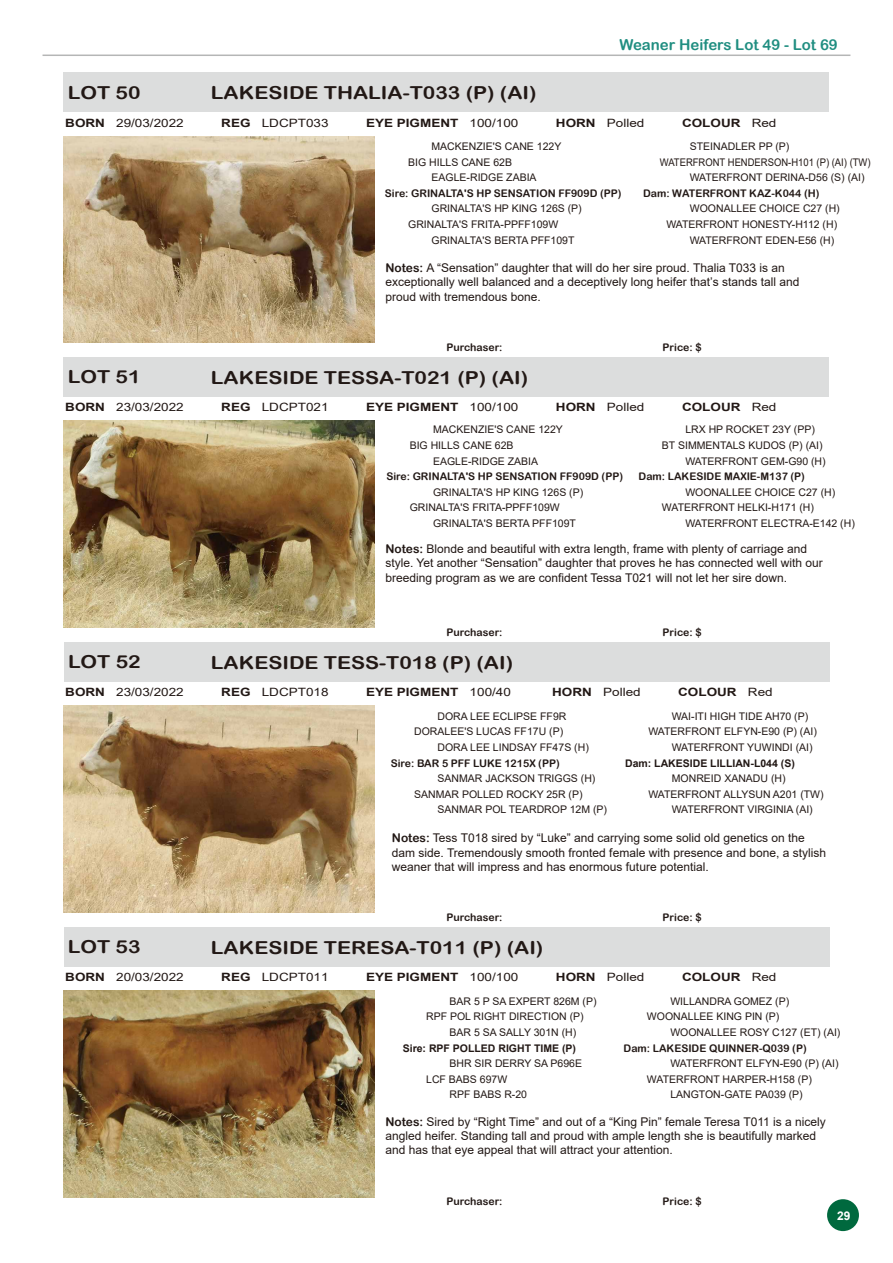
<style>
.page{position:relative;width:893px;height:1263px;background:#fff}
.page>*{position:absolute;margin:0;border:0;box-sizing:border-box;transform-origin:0 0}
.t1{font:17.85px "Arial Rounded MT Bold";color:#221815;scale:1.18 1}
.t2{font:15px "Arial Rounded MT Bold";color:#208e81}
.t3{font:12px/14.4px "Arial";color:#221815}
.t4{font:700 12px "Arial";color:#fff}
.t5{font:11.4px "Arial";color:#221815;scale:1.18 1}
.t6{font:700 11.4px "Arial";color:#221815;scale:1.18 1}
.t7{font:10.5px/15.6px "Arial";color:#221815}
.t8{font:10.5px "Arial Rounded MT Bold";color:#221815}
.t9{font:700 10.5px "Arial";color:#221815}
.t10{font:10.5px "Arial";color:#221815;scale:.9 1}
.s1{font-weight:700}
.s2{font-weight:400}
.s3{font-family:"Arial Rounded MT Bold"}
</style>
<div class="page">
<div style="left:827px;top:1199px;width:32px;height:32px;background:#00693e;border-radius:50%"></div>
<hr style="left:43px;top:55px;width:807px;height:1px;background:#b5b6b6">
<div style="left:64px;top:72px;width:765px;height:40px;background:#dcdddd"></div>
<img style="left:64px;top:136px;width:310px;height:207px">
<div style="left:64px;top:357px;width:765px;height:40px;background:#dcdddd"></div>
<img style="left:64px;top:421px;width:310px;height:207px">
<div style="left:64px;top:642px;width:765px;height:40px;background:#dcdddd"></div>
<img style="left:64px;top:706px;width:310px;height:207px">
<div style="left:64px;top:927px;width:765px;height:40px;background:#dcdddd"></div>
<img style="left:64px;top:991px;width:310px;height:207px">
<h2 class="t2" style="left:619px;top:35px;width:220px">Weaner Heifers Lot 49 - Lot 69</h2>
<h1 class="t1" style="left:68px;top:82px;width:63px">LOT 50</h1>
<h1 class="t1" style="left:211px;top:82px;width:277px">LAKESIDE THALIA-T033 (P) (AI)</h1>
<p class="t5" style="left:65px;top:115px;width:102px"><span class="s1">BORN</span> 29/03/2022</p>
<p class="t5" style="left:221px;top:115px;width:92px"><span class="s1">REG</span> LDCPT033</p>
<p class="t6" style="left:366px;top:114px;width:131px">EYE PIGMENT <span class="s2">100/100</span></p>
<p class="t5" style="left:556px;top:115px;width:77px"><span class="s1">HORN</span> Polled</p>
<p class="t6" style="left:682px;top:114px;width:82px">COLOUR <span class="s2">Red</span></p>
<p class="t7" style="left:432px;top:138px;width:131px">MACKENZIE'S CANE 122Y</p>
<p class="t7" style="left:408px;top:154px;width:105px">BIG HILLS CANE 62B</p>
<p class="t7" style="left:432px;top:170px;width:107px">EAGLE-RIDGE ZABIA</p>
<p class="t8" style="left:385px;top:187px;width:238px">Sire: GRINALTA'S HP SENSATION FF909D (PP)</p>
<p class="t7" style="left:408px;top:201px;width:175px;text-indent:23px">GRINALTA'S HP KING 126S (P)<br>GRINALTA'S FRITA-PPFF109W</p>
<p class="t7" style="left:432px;top:232px;width:144px">GRINALTA'S BERTA PFF109T</p>
<p class="t3" style="left:385px;top:260px;width:416px"><span class="s3">Notes:</span> A “Sensation” daughter that will do her sire proud. Thalia T033 is an exceptionally well balanced and a deceptively long heifer that’s stands tall and proud with tremendous bone.</p>
<p class="t7" style="left:690px;top:138px;width:101px">STEINADLER PP (P)</p>
<p class="t10" style="left:660px;top:155px;width:236px">WATERFRONT HENDERSON-H101 (P) (AI) (TW)</p>
<p class="t7" style="left:690px;top:170px;width:176px">WATERFRONT DERINA-D56 (S) (AI)</p>
<p class="t8" style="left:643px;top:187px;width:178px">Dam: WATERFRONT KAZ-K044 (H)</p>
<p class="t7" style="left:690px;top:201px;width:151px">WOONALLEE CHOICE C27 (H)</p>
<p class="t7" style="left:666px;top:216px;width:172px">WATERFRONT HONESTY-H112 (H)</p>
<p class="t7" style="left:690px;top:232px;width:146px">WATERFRONT EDEN-E56 (H)</p>
<p class="t8" style="left:447px;top:341px;width:57px">Purchaser:</p>
<p class="t8" style="left:662px;top:341px;width:41px">Price: $</p>
<h1 class="t1" style="left:68px;top:367px;width:63px">LOT 51</h1>
<h1 class="t1" style="left:211px;top:367px;width:270px">LAKESIDE TESSA-T021 (P) (AI)</h1>
<p class="t5" style="left:65px;top:400px;width:102px"><span class="s1">BORN</span> 23/03/2022</p>
<p class="t5" style="left:221px;top:400px;width:92px"><span class="s1">REG</span> LDCPT021</p>
<p class="t6" style="left:366px;top:399px;width:131px">EYE PIGMENT <span class="s2">100/100</span></p>
<p class="t5" style="left:556px;top:400px;width:77px"><span class="s1">HORN</span> Polled</p>
<p class="t6" style="left:682px;top:399px;width:82px">COLOUR <span class="s2">Red</span></p>
<p class="t7" style="left:433px;top:422px;width:131px">MACKENZIE'S CANE 122Y</p>
<p class="t7" style="left:410px;top:437px;width:105px">BIG HILLS CANE 62B</p>
<p class="t7" style="left:433px;top:453px;width:107px">EAGLE-RIDGE ZABIA</p>
<p class="t8" style="left:386px;top:470px;width:238px">Sire: GRINALTA'S HP SENSATION FF909D (PP)</p>
<p class="t7" style="left:410px;top:484px;width:175px;text-indent:23px">GRINALTA'S HP KING 126S (P)<br>GRINALTA'S FRITA-PPFF109W</p>
<p class="t7" style="left:433px;top:515px;width:144px">GRINALTA'S BERTA PFF109T</p>
<p class="t3" style="left:385px;top:541px;width:439px"><span class="s3">Notes:</span> Blonde and beautiful with extra length, frame with plenty of carriage and style. Yet another “Sensation” daughter that proves he has connected well with our breeding program as we are confident Tessa T021 will not let her sire down.</p>
<p class="t7" style="left:685px;top:422px;width:131px">LRX HP ROCKET 23Y (PP)</p>
<p class="t7" style="left:662px;top:437px;width:162px">BT SIMMENTALS KUDOS (P) (AI)</p>
<p class="t7" style="left:685px;top:453px;width:142px">WATERFRONT GEM-G90 (H)</p>
<p class="t8" style="left:639px;top:470px;width:168px">Dam: LAKESIDE MAXIE-M137 (P)</p>
<p class="t7" style="left:662px;top:484px;width:175px;text-indent:23px">WOONALLEE CHOICE C27 (H)<br>WATERFRONT HELKI-H171 (H)</p>
<p class="t7" style="left:685px;top:515px;width:171px">WATERFRONT ELECTRA-E142 (H)</p>
<p class="t8" style="left:446px;top:626px;width:57px">Purchaser:</p>
<p class="t8" style="left:662px;top:626px;width:41px">Price: $</p>
<h1 class="t1" style="left:68px;top:651px;width:63px">LOT 52</h1>
<h1 class="t1" style="left:211px;top:652px;width:258px">LAKESIDE TESS-T018 (P) (AI)</h1>
<p class="t5" style="left:65px;top:684px;width:102px"><span class="s1">BORN</span> 23/03/2022</p>
<p class="t5" style="left:221px;top:684px;width:92px"><span class="s1">REG</span> LDCPT018</p>
<p class="t6" style="left:366px;top:684px;width:124px">EYE PIGMENT <span class="s2">100/40</span></p>
<p class="t5" style="left:552px;top:684px;width:76px"><span class="s1">HORN</span> Polled</p>
<p class="t6" style="left:678px;top:684px;width:82px">COLOUR <span class="s2">Red</span></p>
<p class="t7" style="left:438px;top:708px;width:130px">DORA LEE ECLIPSE FF9R</p>
<p class="t7" style="left:414px;top:724px;width:151px">DORALEE'S LUCAS FF17U (P)</p>
<p class="t7" style="left:438px;top:739px;width:153px">DORA LEE LINDSAY FF47S (H)</p>
<p class="t8" style="left:391px;top:757px;width:170px">Sire: BAR 5 PFF LUKE 1215X (PP)</p>
<p class="t7" style="left:414px;top:771px;width:183px;text-indent:23px">SANMAR JACKSON TRIGGS (H)<br>SANMAR POLLED ROCKY 25R (P)</p>
<p class="t7" style="left:438px;top:802px;width:171px">SANMAR POL TEARDROP 12M (P)</p>
<p class="t3" style="left:392px;top:831px;width:436px"><span class="s3">Notes:</span> Tess T018 sired by “Luke” and carrying some solid old genetics on the dam side. Tremendously smooth fronted female with presence and bone, a stylish weaner that will impress and has enormous future potential.</p>
<p class="t7" style="left:672px;top:708px;width:138px">WAI-ITI HIGH TIDE AH70 (P)</p>
<p class="t7" style="left:648px;top:724px;width:170px">WATERFRONT ELFYN-E90 (P) (AI)</p>
<p class="t7" style="left:672px;top:739px;width:142px">WATERFRONT YUWINDI (AI)</p>
<p class="t9" style="left:625px;top:755px;width:171px">Dam: LAKESIDE LILLIAN-L044 (S)</p>
<p class="t7" style="left:672px;top:771px;width:115px">MONREID XANADU (H)</p>
<p class="t7" style="left:648px;top:786px;width:177px">WATERFRONT ALLYSUN A201 (TW)</p>
<p class="t7" style="left:672px;top:802px;width:142px">WATERFRONT VIRGINIA (AI)</p>
<p class="t8" style="left:447px;top:910px;width:57px">Purchaser:</p>
<p class="t8" style="left:663px;top:910px;width:41px">Price: $</p>
<h1 class="t1" style="left:68px;top:936px;width:63px">LOT 53</h1>
<h1 class="t1" style="left:211px;top:937px;width:283px">LAKESIDE TERESA-T011 (P) (AI)</h1>
<p class="t5" style="left:65px;top:969px;width:102px"><span class="s1">BORN</span> 20/03/2022</p>
<p class="t5" style="left:221px;top:969px;width:92px"><span class="s1">REG</span> LDCPT011</p>
<p class="t6" style="left:366px;top:969px;width:131px">EYE PIGMENT <span class="s2">100/100</span></p>
<p class="t5" style="left:556px;top:969px;width:77px"><span class="s1">HORN</span> Polled</p>
<p class="t6" style="left:682px;top:969px;width:82px">COLOUR <span class="s2">Red</span></p>
<p class="t7" style="left:450px;top:993px;width:149px">BAR 5 P SA EXPERT 826M (P)</p>
<p class="t7" style="left:426px;top:1009px;width:159px">RPF POL RIGHT DIRECTION (P)</p>
<p class="t7" style="left:450px;top:1024px;width:128px">BAR 5 SA SALLY 301N (H)</p>
<p class="t9" style="left:403px;top:1040px;width:175px">Sire: RPF POLLED RIGHT TIME (P)</p>
<p class="t7" style="left:450px;top:1055px;width:134px">BHR SIR DERRY SA P696E</p>
<p class="t7" style="left:426px;top:1071px;width:83px">LCF BABS 697W</p>
<p class="t7" style="left:450px;top:1087px;width:79px">RPF BABS R-20</p>
<p class="t3" style="left:385px;top:1114px;width:442px"><span class="s3">Notes:</span> Sired by “Right Time” and out of a “King Pin” female Teresa T011 is a nicely angled heifer. Standing tall and proud with ample length she is beautifully marked and has that eye appeal that will attract your attention.</p>
<p class="t7" style="left:670px;top:993px;width:120px">WILLANDRA GOMEZ (P)</p>
<p class="t7" style="left:647px;top:1009px;width:134px">WOONALLEE KING PIN (P)</p>
<p class="t7" style="left:670px;top:1024px;width:172px">WOONALLEE ROSY C127 (ET) (AI)</p>
<p class="t8" style="left:624px;top:1041px;width:185px">Dam: LAKESIDE QUINNER-Q039 (P)</p>
<p class="t7" style="left:670px;top:1055px;width:170px">WATERFRONT ELFYN-E90 (P) (AI)</p>
<p class="t7" style="left:647px;top:1071px;width:166px">WATERFRONT HARPER-H158 (P)</p>
<p class="t7" style="left:670px;top:1087px;width:134px">LANGTON-GATE PA039 (P)</p>
<p class="t8" style="left:447px;top:1195px;width:57px">Purchaser:</p>
<p class="t8" style="left:663px;top:1195px;width:41px">Price: $</p>
<p class="t4" style="left:837px;top:1207px;width:15px">29</p>
</div>
